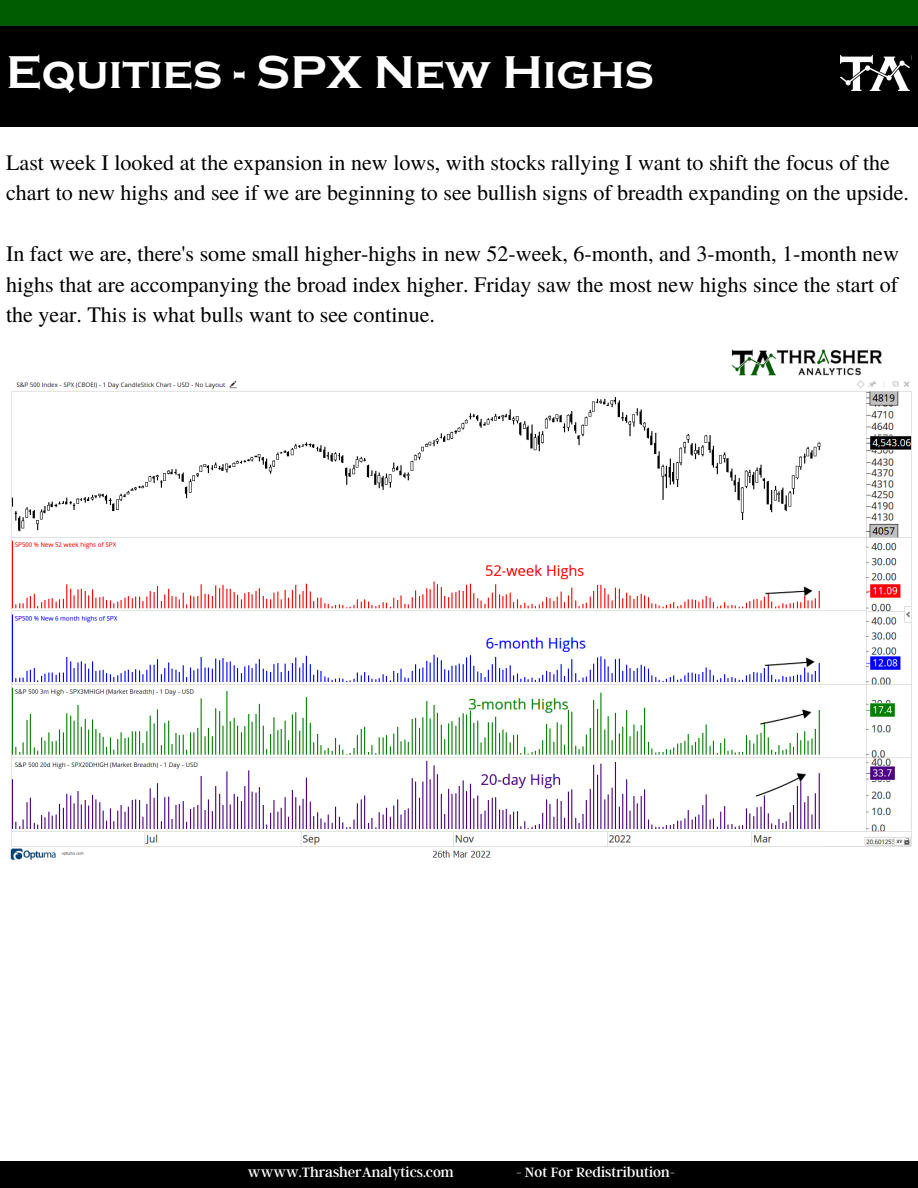
<style>
.page{position:relative;width:918px;height:1188px;background:#fff}
.page>*{position:absolute;margin:0;border:0;box-sizing:border-box;transform-origin:0 0}
.t1{font:700 47.25px "Copperplate Gothic";color:#fff}
.t2{font:22.05px/30.3px "Te X Gyre Termes";color:#000}
.t3{font:15px "Argent CF";color:#fff}
</style>
<div class="page">
<div style="left:0;top:0;width:918px;height:27px;background:#005c00"></div>
<div style="left:0;top:1162px;width:918px;height:26px;background:#000"></div>
<div style="left:0;top:26px;width:918px;height:101px;background:#000"></div>
<img style="left:840px;top:56px;width:70px;height:35px">
<img style="left:10px;top:349px;width:902px;height:511px">
<h1 class="t1" style="left:6px;top:46px;width:649px">Equities - SPX New Highs</h1>
<p class="t2" style="left:6px;top:146px;width:904px">Last week I looked at the expansion in new lows, with stocks rallying I want to shift the focus of the chart to new highs and see if we are beginning to see bullish signs of breadth expanding on the upside.</p>
<p class="t2" style="left:6px;top:238px;width:894px;text-align:justify">In fact we are, there's some small higher-highs in new 52-week, 6-month, and 3-month, 1-month new highs that are accompanying the broad index higher. Friday saw the most new highs since the start of the year. This is what bulls want to see continue.</p>
<p class="t3" style="left:248px;top:1162px;width:207px">wwww.ThrasherAnalytics.com</p>
<p class="t3" style="left:516px;top:1162px;width:160px">- Not For Redistribution-</p>
</div>
